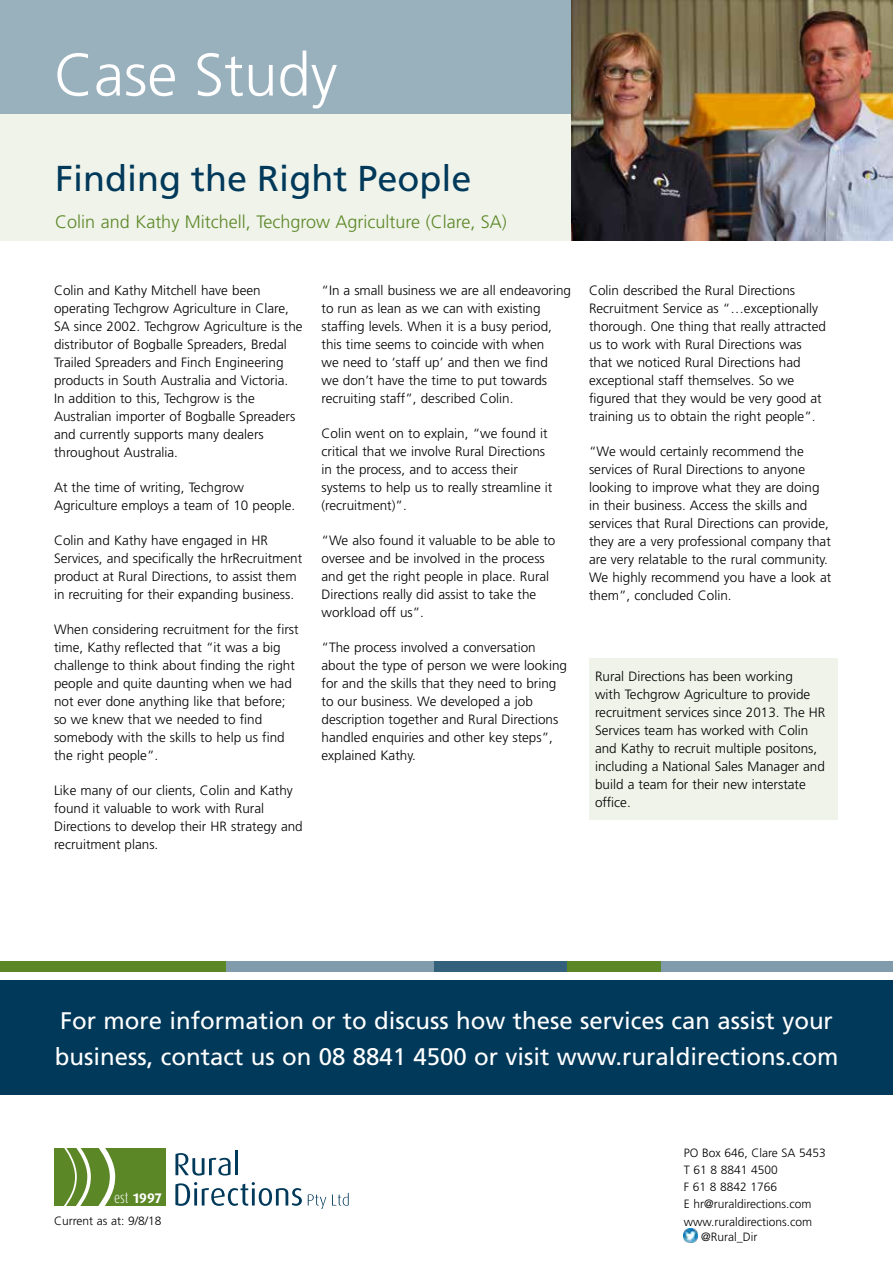
<style>
.page{position:relative;width:893px;height:1263px;background:#fff}
.page>*{position:absolute;margin:0;border:0;box-sizing:border-box;transform-origin:0 0}
.t1{font:300 60px "Frutiger LT Std";color:#fff}
.t2{font:36px "Frutiger LT Std";color:#00395a}
.t3{font:24px/36px "Frutiger LT Std";color:#fff}
.t4{font:300 18px "Frutiger LT Std";color:#5c8727}
.t5{font:700 13.8px "Dax Pro";color:#fff}
.t6{font:300 13.5px/18px "Frutiger LT Std";color:#000}
.t7{font:300 12px/17.1px "Frutiger LT Std";color:#000}
.s1{font-family:"Dax Compact Pro";font-weight:300;font-size:13.35px}
</style>
<div class="page">
<div style="left:0;top:980px;width:893px;height:115px;background:#00395a"></div>
<div style="left:0;top:961px;width:226px;height:11px;background:#5c8727"></div>
<div style="left:661px;top:961px;width:232px;height:11px;background:#809cac"></div>
<div style="left:226px;top:961px;width:209px;height:11px;background:#809cac"></div>
<div style="left:567px;top:961px;width:94px;height:11px;background:#5c8727"></div>
<div style="left:435px;top:961px;width:132px;height:11px;background:#33617b"></div>
<svg style="left:175px;top:1182px;width:127px;height:24px"></svg>
<svg style="left:308px;top:1194px;width:18px;height:15px"></svg>
<svg style="left:332px;top:1193px;width:17px;height:13px"></svg>
<svg style="left:175px;top:1153px;width:56px;height:22px"></svg>
<hr style="left:235px;top:1150px;width:3px;height:25px;background:#00395a">
<div style="left:54px;top:1148px;width:111px;height:57px;background:#5c8727"></div>
<svg style="left:64px;top:1148px;width:52px;height:57px"></svg>
<svg style="left:684px;top:1229px;width:13px;height:13px"></svg>
<div style="left:0;top:0;width:893px;height:115px;background:#99b0bd"></div>
<div style="left:589px;top:658px;width:248px;height:162px;background:#eff3e9"></div>
<div style="left:0;top:114px;width:571px;height:127px;background:#eff3e9"></div>
<img style="left:571px;top:0;width:322px;height:241px">
<h1 class="t1" style="left:54px;top:41px;width:285px">Case Study</h1>
<h2 class="t2" style="left:55px;top:158px;width:418px">Finding the Right People</h2>
<h3 class="t4" style="left:55px;top:212px;width:453px">Colin and Kathy Mitchell, Techgrow Agriculture (Clare, SA)</h3>
<p class="t6" style="left:54px;top:282px;width:250px">Colin and Kathy Mitchell have been operating Techgrow Agriculture in Clare, SA since 2002. Techgrow Agriculture is the distributor of Bogballe Spreaders, Bredal Trailed Spreaders and Finch Engineering products in South Australia and Victoria.<br>In addition to this, Techgrow is the Australian importer of Bogballe Spreaders and currently supports many dealers throughout Australia.</p>
<p class="t6" style="left:54px;top:479px;width:243px">At the time of writing, Techgrow<br>Agriculture employs a team of 10 people.</p>
<p class="t6" style="left:54px;top:532px;width:250px">Colin and Kathy have engaged in HR Services, and specifically the hrRecruitment product at Rural Directions, to assist them in recruiting for their expanding business.</p>
<p class="t6" style="left:54px;top:621px;width:246px">When considering recruitment for the first time, Kathy reflected that “it was a big challenge to think about finding the right people and quite daunting when we had not ever done anything like that before; so we knew that we needed to find somebody with the skills to help us find the right people”.</p>
<p class="t6" style="left:54px;top:781px;width:250px">Like many of our clients, Colin and Kathy found it valuable to work with Rural Directions to develop their HR strategy and recruitment plans.</p>
<p class="t6" style="left:321px;top:281px;width:251px">“In a small business we are all endeavoring to run as lean as we can with existing staffing levels. When it is a busy period, this time seems to coincide with when<br>we need to ‘staff up’ and then we find<br>we don’t have the time to put towards recruiting staff”, described Colin.</p>
<p class="t6" style="left:321px;top:424px;width:232px">Colin went on to explain, “we found it critical that we involve Rural Directions in the process, and to access their systems to help us to really streamline it (recruitment)”.</p>
<p class="t6" style="left:321px;top:531px;width:235px">“We also found it valuable to be able to oversee and be involved in the process and get the right people in place. Rural Directions really did assist to take the workload off us”.</p>
<p class="t6" style="left:321px;top:638px;width:247px">“The process involved a conversation about the type of person we were looking for and the skills that they need to bring to our business. We developed a job description together and Rural Directions handled enquiries and other key steps”, explained Kathy.</p>
<p class="t6" style="left:589px;top:281px;width:238px">Colin described the Rural Directions Recruitment Service as “…exceptionally thorough. One thing that really attracted us to work with Rural Directions was that we noticed Rural Directions had exceptional staff themselves. So we figured that they would be very good at training us to obtain the right people”.</p>
<p class="t6" style="left:589px;top:442px;width:244px">“We would certainly recommend the services of Rural Directions to anyone looking to improve what they are doing in their business. Access the skills and services that Rural Directions can provide, they are a very professional company that are very relatable to the rural community.<br>We highly recommend you have a look at them”, concluded Colin.</p>
<p class="t6" style="left:595px;top:667px;width:232px">Rural Directions has been working<br>with Techgrow Agriculture to provide recruitment services since 2013. The HR Services team has worked with Colin and Kathy to recruit multiple positons, including a National Sales Manager and build a team for their new interstate office.</p>
<h3 class="t3" style="left:55px;top:1002px;width:785px">For more information or to discuss how these services can assist your business, contact us on 08 8841 4500 or visit www.ruraldirections.com</h3>
<p class="t5" style="left:114px;top:1189px;width:49px"><span class="s1">est</span> 1997</p>
<p class="t7" style="left:54px;top:1213px;width:109px">Current as at: 9/8/18</p>
<p class="t7" style="left:684px;top:1144px;width:144px">PO Box 646, Clare SA 5453<br>T 61 8 8841 4500<br>F 61 8 8842 1766<br>E hr@ruraldirections.com www.ruraldirections.com</p>
<p class="t7" style="left:701px;top:1228px;width:58px">@Rural_Dir</p>
</div>
